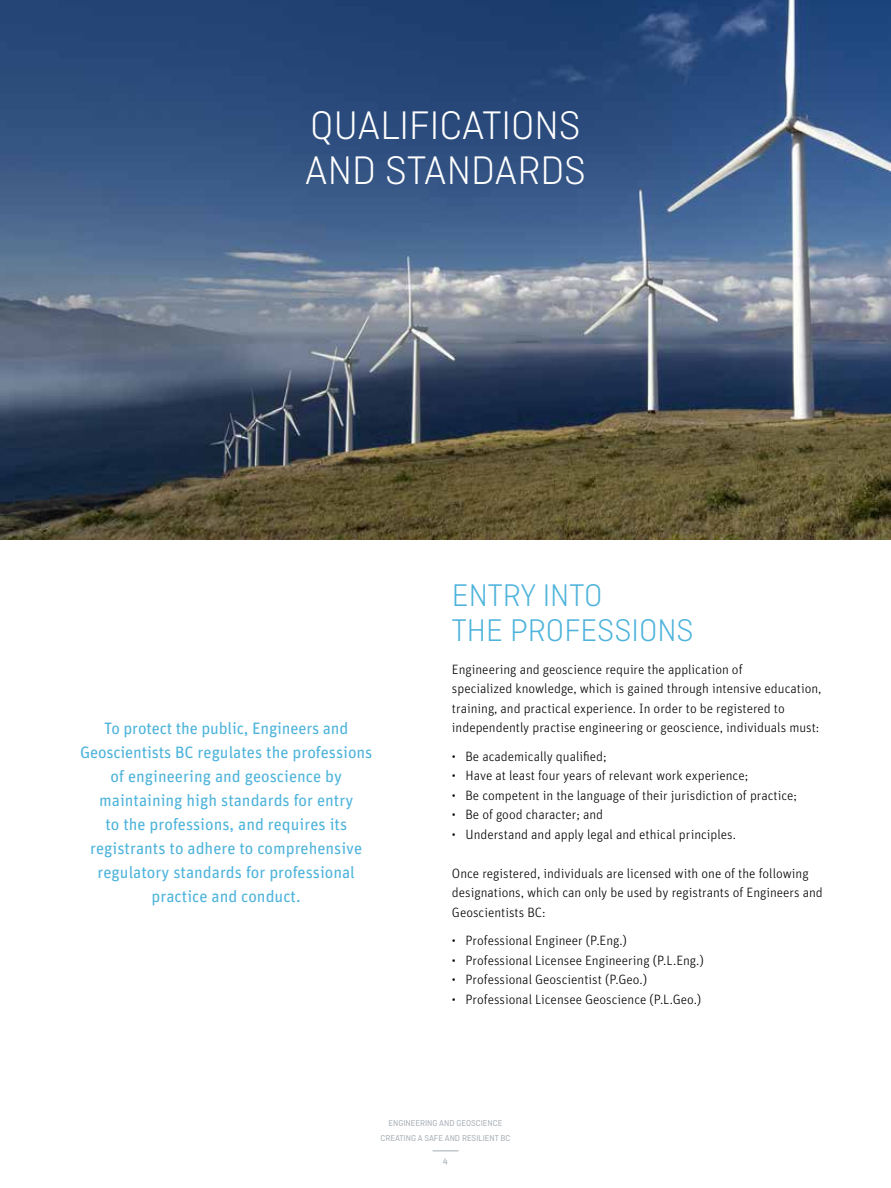
<style>
.page{position:relative;width:891px;height:1188px;background:#fff}
.page>*{position:absolute;margin:0;border:0;box-sizing:border-box;transform-origin:0 0}
.t1{font:300 42px/45px "Ciutadella";color:#fff}
.t2{font:300 33px/34.5px "Ciutadella";color:#4db3db}
.t3{font:16.5px/24px "Unit OT";color:#4db3db;text-align:center}
.t4{font:300 13.5px/19.5px "Unit OT";color:#000}
.t5{font:9px/15.1px "Ciutadella";color:#a4acb3;text-align:center}
.t6{font:9px "Unit OT";color:#a4acb3}
</style>
<div class="page">
<img style="left:0;top:0;width:891px;height:540px">
<svg style="left:433px;top:1150px;width:25px;height:1px"></svg>
<h1 class="t1" style="left:305px;top:103px;width:283px">QUALIFICATIONS<br>AND STANDARDS</h1>
<p class="t3" style="left:80px;top:716px;width:294px">To protect the public, Engineers and Geoscientists BC regulates the professions of engineering and geoscience by maintaining high standards for entry<br>to the professions, and requires its registrants to adhere to comprehensive regulatory standards for professional practice and conduct.</p>
<h2 class="t2" style="left:452px;top:578px;width:243px">ENTRY INTO<br>THE PROFESSIONS</h2>
<p class="t4" style="left:452px;top:659px;width:371px">Engineering and geoscience require the application of<br>specialized knowledge, which is gained through intensive education, training, and practical experience. In order to be registered to independently practise engineering or geoscience, individuals must:</p>
<p class="t4" style="left:452px;top:746px;width:156px">• Be academically qualified;</p>
<p class="t4" style="left:452px;top:766px;width:298px">• Have at least four years of relevant work experience;</p>
<p class="t4" style="left:452px;top:785px;width:347px">• Be competent in the language of their jurisdiction of practice;</p>
<p class="t4" style="left:452px;top:805px;width:153px">• Be of good character; and</p>
<p class="t4" style="left:452px;top:824px;width:286px">• Understand and apply legal and ethical principles.</p>
<p class="t4" style="left:452px;top:863px;width:372px">Once registered, individuals are licensed with one of the following designations, which can only be used by registrants of Engineers and<br>Geoscientists BC:</p>
<p class="t4" style="left:452px;top:931px;width:177px">• Professional Engineer (P.Eng.)</p>
<p class="t4" style="left:452px;top:950px;width:253px">• Professional Licensee Engineering (P.L.Eng.)</p>
<p class="t4" style="left:452px;top:970px;width:197px">• Professional Geoscientist (P.Geo.)</p>
<p class="t4" style="left:452px;top:989px;width:251px">• Professional Licensee Geoscience (P.L.Geo.)</p>
<p class="t5" style="left:380px;top:1116px;width:132px">ENGINEERING AND GEOSCIENCE<br>CREATING A SAFE AND RESILIENT BC</p>
<p class="t6" style="left:443px;top:1156px;width:7px">4</p>
</div>
